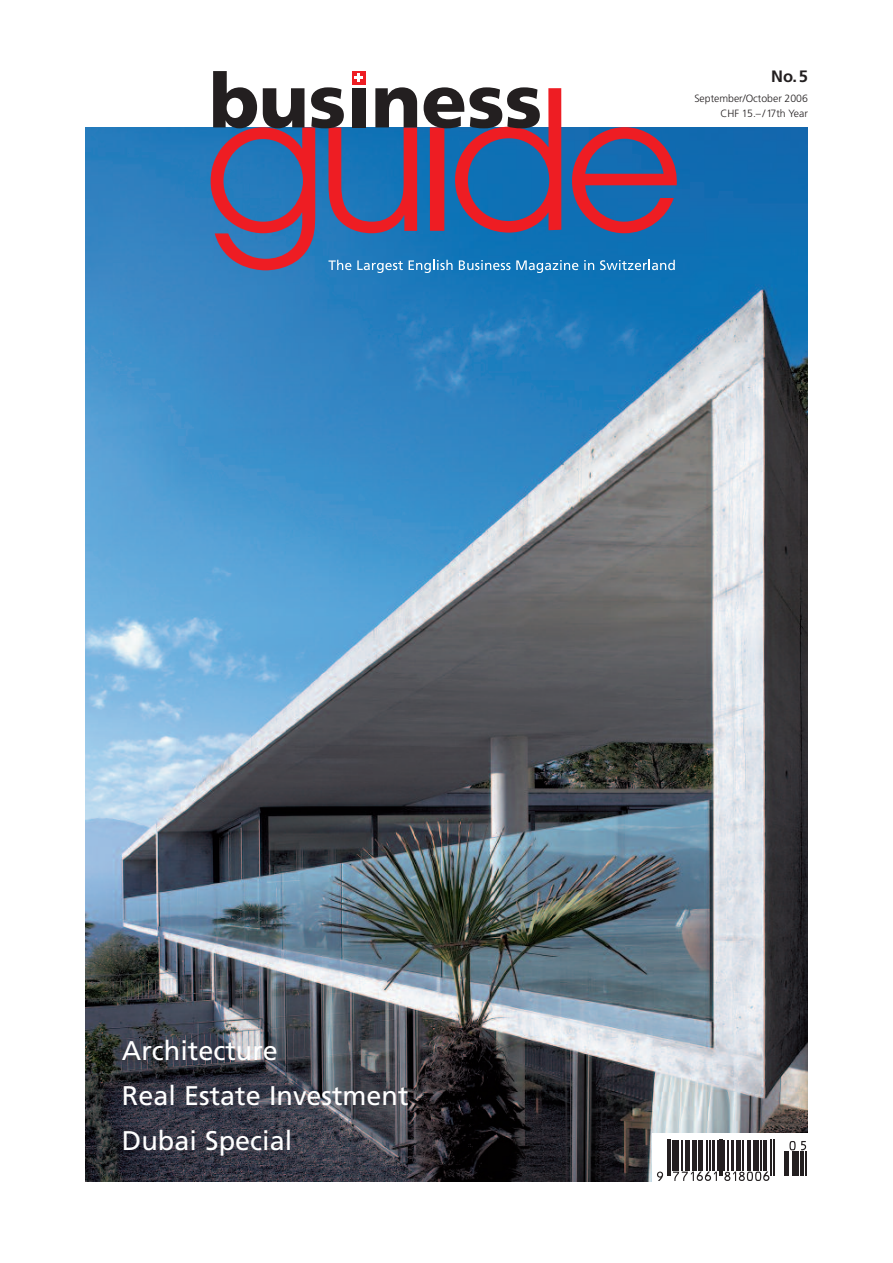
<style>
.page{position:relative;width:893px;height:1263px;background:#fff}
.page>*{position:absolute;margin:0;border:0;box-sizing:border-box;transform-origin:0 0}
.t1{font:27px/45.2px "Frutiger";color:#fff}
.t2{font:700 16.5px "Frutiger";color:#231f20}
.t3{font:300 10.5px/15px "Frutiger";color:#231f20;text-align:right}
</style>
<div class="page">
<img style="left:85px;top:127px;width:723px;height:1055px">
<svg style="left:211px;top:71px;width:466px;height:202px"></svg>
<div style="left:653px;top:1133px;width:159px;height:52px;background:#fff"></div>
<svg style="left:663px;top:1139px;width:112px;height:41px"></svg>
<hr style="left:668px;top:1140px;width:1px;height:36px;background:#231f20">
<hr style="left:670px;top:1140px;width:1px;height:36px;background:#231f20">
<hr style="left:672px;top:1140px;width:3px;height:30px;background:#231f20">
<hr style="left:676px;top:1140px;width:3px;height:30px;background:#231f20">
<hr style="left:681px;top:1140px;width:1px;height:30px;background:#231f20">
<hr style="left:686px;top:1140px;width:1px;height:30px;background:#231f20">
<hr style="left:688px;top:1140px;width:2px;height:30px;background:#231f20">
<hr style="left:692px;top:1140px;width:3px;height:30px;background:#231f20">
<hr style="left:696px;top:1140px;width:1px;height:30px;background:#231f20">
<hr style="left:698px;top:1140px;width:4px;height:30px;background:#231f20">
<hr style="left:707px;top:1140px;width:1px;height:30px;background:#231f20">
<hr style="left:709px;top:1140px;width:1px;height:30px;background:#231f20">
<hr style="left:713px;top:1140px;width:2px;height:30px;background:#231f20">
<hr style="left:717px;top:1140px;width:1px;height:30px;background:#231f20">
<hr style="left:719px;top:1140px;width:1px;height:36px;background:#231f20">
<hr style="left:721px;top:1140px;width:2px;height:36px;background:#231f20">
<hr style="left:724px;top:1140px;width:1px;height:30px;background:#231f20">
<hr style="left:727px;top:1140px;width:1px;height:30px;background:#231f20">
<hr style="left:732px;top:1140px;width:2px;height:30px;background:#231f20">
<hr style="left:736px;top:1140px;width:2px;height:30px;background:#231f20">
<hr style="left:739px;top:1140px;width:1px;height:30px;background:#231f20">
<hr style="left:743px;top:1140px;width:1px;height:30px;background:#231f20">
<hr style="left:747px;top:1140px;width:4px;height:30px;background:#231f20">
<hr style="left:753px;top:1140px;width:1px;height:30px;background:#231f20">
<hr style="left:755px;top:1140px;width:3px;height:30px;background:#231f20">
<hr style="left:761px;top:1140px;width:1px;height:30px;background:#231f20">
<hr style="left:763px;top:1140px;width:1px;height:30px;background:#231f20">
<hr style="left:765px;top:1140px;width:1px;height:30px;background:#231f20">
<hr style="left:771px;top:1140px;width:1px;height:36px;background:#231f20">
<hr style="left:773px;top:1140px;width:1px;height:36px;background:#231f20">
<svg style="left:657px;top:1171px;width:6px;height:10px"></svg>
<svg style="left:673px;top:1171px;width:44px;height:10px"></svg>
<svg style="left:724px;top:1171px;width:45px;height:10px"></svg>
<svg style="left:784px;top:1141px;width:23px;height:35px"></svg>
<p class="t2" style="left:771px;top:69px;width:38px">No.5</p>
<p class="t3" style="left:694px;top:92px;width:115px">September/October 2006<br>CHF 15.–/17th Year</p>
<p class="t1" style="left:122px;top:1030px;width:288px">Architecture<br>Real Estate Investment<br>Dubai Special</p>
</div>
